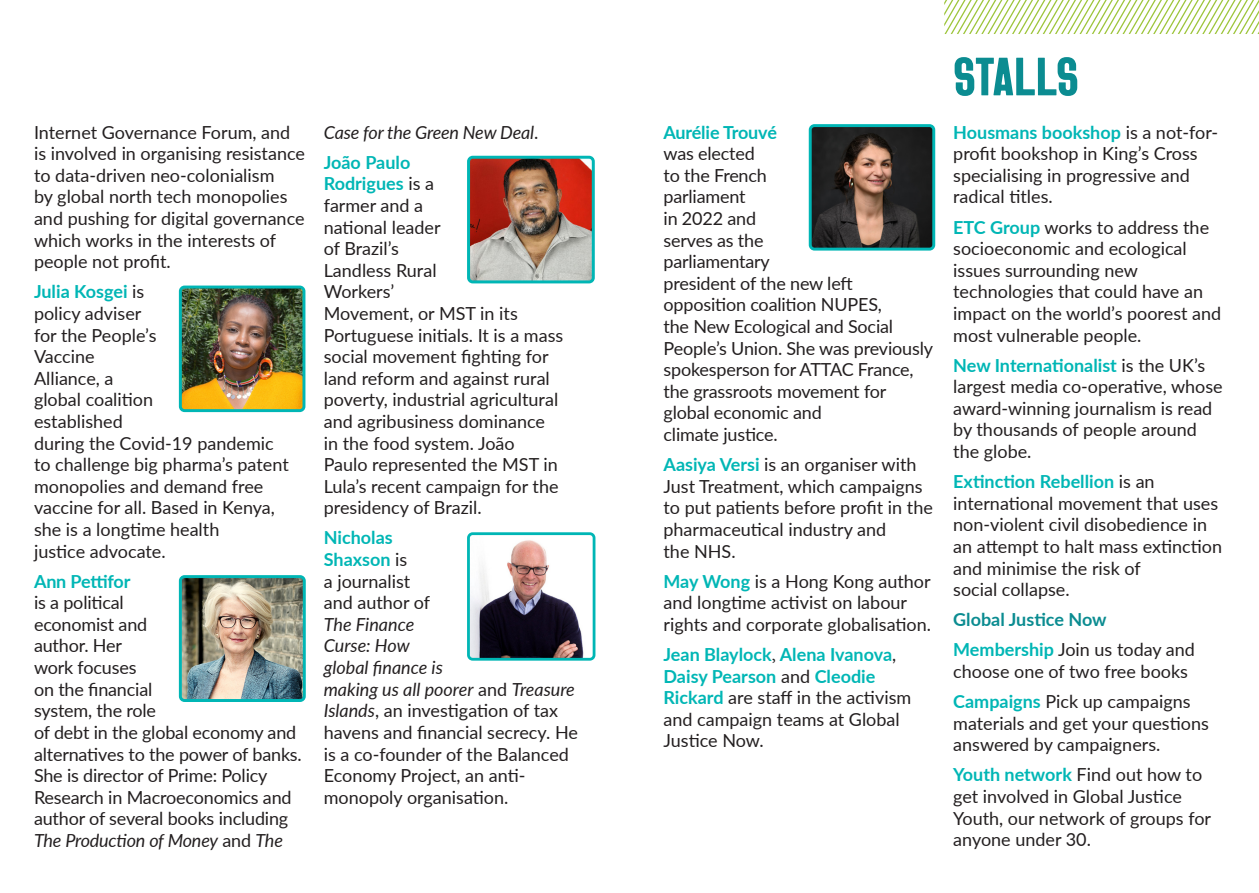
<style>
.page{position:relative;width:1259px;height:893px;background:#fff}
.page>*{position:absolute;margin:0;border:0;box-sizing:border-box;transform-origin:0 0}
.t1{font:63px "BAYARD";letter-spacing:-.01em;color:#0b8c91}
.t2{font:18px/21.6px "Lato";color:#231f20}
.t3{font:italic 18px "Lato";letter-spacing:-.01em;color:#231f20}
.t4{font:700 18px "Lato";color:#0b8c91}
.s1{font-weight:700;color:#00b6b5}
.s2{font-style:italic}
.s3{font-style:normal}
.s4{font-family:"Minion Pro"}
</style>
<div class="page">
<img style="left:471px;top:540px;width:113px;height:117px">
<div style="left:467px;top:532px;width:128px;height:129px;border:3px solid #00b6b5;border-radius:4px"></div>
<img style="left:471px;top:160px;width:120px;height:119px">
<div style="left:467px;top:156px;width:128px;height:127px;border:3px solid #00b6b5;border-radius:4px"></div>
<img style="left:183px;top:290px;width:118px;height:118px">
<div style="left:179px;top:286px;width:126px;height:126px;border:3px solid #00b6b5;border-radius:4px"></div>
<img style="left:813px;top:128px;width:118px;height:119px">
<div style="left:809px;top:124px;width:126px;height:127px;border:3px solid #00b6b5;border-radius:4px"></div>
<img style="left:183px;top:579px;width:119px;height:119px">
<div style="left:179px;top:575px;width:127px;height:127px;border:3px solid #00b6b5;border-radius:4px"></div>
<svg style="left:944px;top:0;width:315px;height:34px"></svg>
<p class="t2" style="left:34px;top:121px;width:272px">Internet Governance Forum, and is involved in organising resistance to data-driven neo-colonialism<br>by global north tech monopolies and pushing for digital governance which works in the interests of people not profit.</p>
<p class="t2" style="left:34px;top:280px;width:256px"><span class="s1">Julia Kosgei</span> is<br>policy adviser<br>for the People’s<br>Vaccine<br>Alliance, a<br>global coalition<br>established<br>during the Covid-19 pandemic to challenge big pharma’s patent monopolies and demand free vaccine for all. Based in Kenya, she is a longtime health<br>justice advocate.</p>
<p class="t2" style="left:34px;top:570px;width:269px"><span class="s1">Ann Pettifor<br></span>is a political<br>economist and<br>author. Her<br>work focuses<br>on the financial<br>system, the role<br>of debt in the global economy and alternatives to the power of banks.<br>She is director of Prime: Policy<br>Research in Macroeconomics and author of several books including<br><span class="s2">The Production of Money</span> and <span class="s2">The</span></p>
<p class="t3" style="left:324px;top:119px;width:216px">Case for the Green New Deal<span class="s3">.</span></p>
<p class="t2" style="left:324px;top:151px;width:241px"><span class="s1">João Paulo<br>Rodrigues</span> is a<br>farmer and a<br>national leader<br>of Brazil’s<br>Landless Rural<br>Workers’<br>Movement, or MST in its<br>Portuguese initials. It is a mass social movement fighting for land reform and against rural poverty, industrial agricultural and agribusiness dominance in the food system. João<br>Paulo represented the MST in<br>Lula’s recent campaign for the presidency of Brazil.</p>
<p class="t2" style="left:324px;top:526px;width:256px"><span class="s1">Nicholas<br>Shaxson</span> is<br>a journalist<br>and author of<br><span class="s2">The Finance<br>Curse: How<br>global finance is<br>making us all poorer</span> and <span class="s2">Treasure<br>Islands</span>, an investigation of tax havens and financial secrecy. He is a co-founder of the Balanced<br>Economy Project, an anti&shy;monopoly organisation.</p>
<p class="t2" style="left:663px;top:121px;width:271px"><span class="s1">Aurélie Trouvé<br></span>was elected<br>to the French<br>parliament<br>in 2022 and<br>serves as the<br>parliamentary<br>president of the new left opposition coalition NUPES,<br>the New Ecological and Social<br>People’s Union. She was previously spokesperson for ATTAC France, the grassroots movement for global economic and<br>climate justice.</p>
<p class="t2" style="left:663px;top:453px;width:271px"><span class="s1">Aasiya Versi</span> is an organiser with<br>Just Treatment, which campaigns to put patients before profit in the pharmaceutical industry and<br>the NHS.</p>
<p class="t2" style="left:663px;top:570px;width:269px"><span class="s1">May Wong</span> is a Hong Kong author and longtime activist on labour rights and corporate globalisation.</p>
<p class="t2" style="left:663px;top:643px;width:249px"><span class="s1">Jean Blaylock</span><span class="s4">,</span> <span class="s1">Alena Ivanova</span>,<br><span class="s1">Daisy Pearson</span> and <span class="s1">Cleodie<br>Rickard</span> are staff in the activism and campaign teams at Global<br>Justice Now.</p>
<p class="t1" style="left:953px;top:46px;width:127px">STALLS</p>
<p class="t2" style="left:953px;top:121px;width:266px"><span class="s1">Housmans bookshop</span> is a not-for&shy;profit bookshop in King’s Cross specialising in progressive and radical titles.</p>
<p class="t2" style="left:953px;top:215px;width:269px"><span class="s1">ETC Group</span> works to address the socioeconomic and ecological issues surrounding new technologies that could have an impact on the world’s poorest and most vulnerable people.</p>
<p class="t2" style="left:953px;top:354px;width:271px"><span class="s1">New Internationalist</span> is the UK’s largest media co-operative, whose award-winning journalism is read by thousands of people around the globe.</p>
<p class="t2" style="left:953px;top:470px;width:270px"><span class="s1">Extinction Rebellion</span> is an international movement that uses non-violent civil disobedience in an attempt to halt mass extinction and minimise the risk of<br>social collapse.</p>
<p class="t4" style="left:953px;top:606px;width:155px">Global Justice Now</p>
<p class="t2" style="left:953px;top:638px;width:243px"><span class="s1">Membership</span> Join us today and choose one of two free books</p>
<p class="t2" style="left:953px;top:690px;width:257px"><span class="s1">Campaigns</span> Pick up campaigns materials and get your questions answered by campaigners.</p>
<p class="t2" style="left:953px;top:763px;width:259px"><span class="s1">Youth network</span> Find out how to get involved in Global Justice<br>Youth, our network of groups for anyone under 30.</p>
</div>
